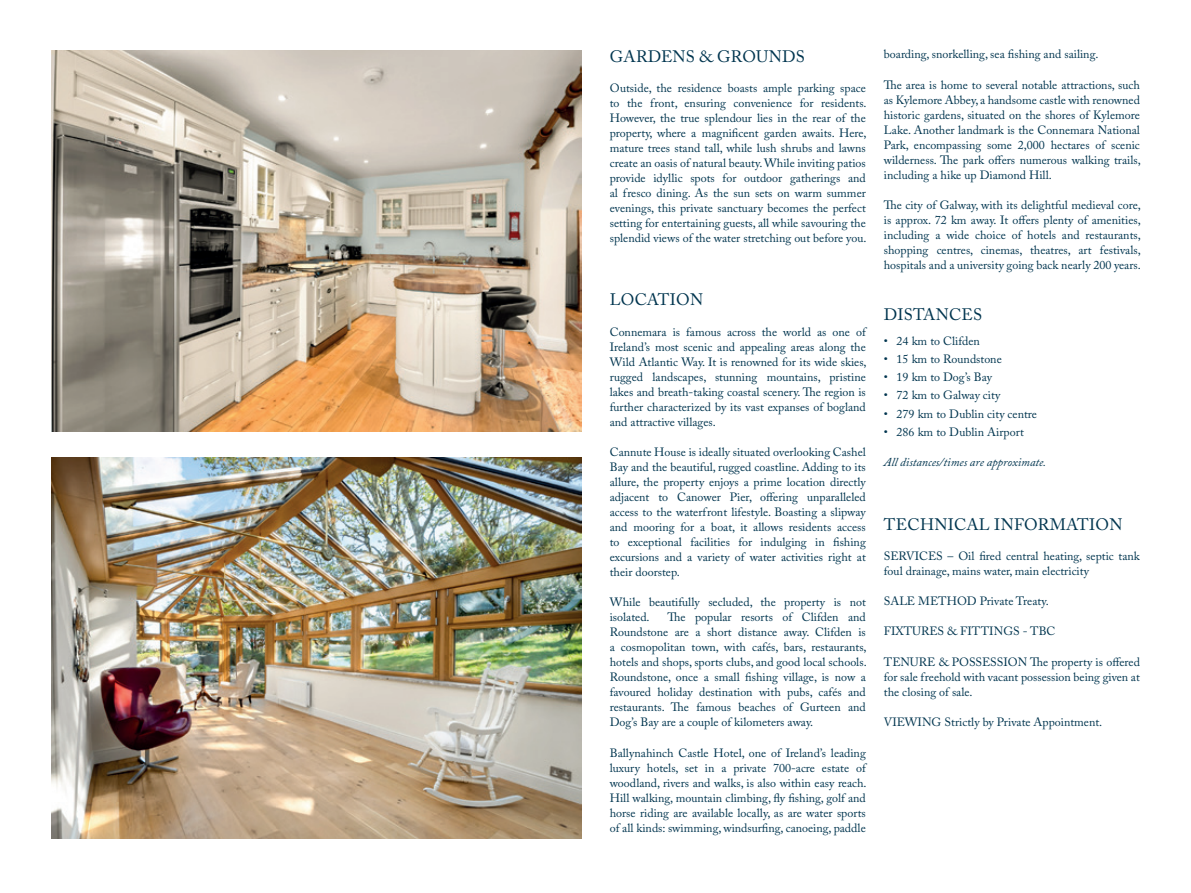
<style>
.page{position:relative;width:1191px;height:893px;background:#fff}
.page>*{position:absolute;margin:0;border:0;box-sizing:border-box;transform-origin:0 0}
.t1{font:16.5px "Adobe Caslon Pro";letter-spacing:.015em;color:#00354f}
.t2{font:12px/15px "Adobe Caslon Pro";color:#00354f;text-align:justify}
.t3{font:italic 12px "Adobe Caslon Pro";color:#00354f}
</style>
<div class="page">
<img style="left:51px;top:50px;width:530px;height:381px">
<img style="left:51px;top:458px;width:530px;height:381px">
<h1 class="t1" style="left:610px;top:46px;width:196px">GARDENS &amp; GROUNDS</h1>
<p class="t2" style="left:610px;top:80px;width:258px">Outside, the residence boasts ample parking space to the front, ensuring convenience for residents.<br>However, the true splendour lies in the rear of the property, where a magnificent garden awaits. Here, mature trees stand tall, while lush shrubs and lawns create an oasis of natural beauty. While inviting patios provide idyllic spots for outdoor gatherings and al fresco dining. As the sun sets on warm summer evenings, this private sanctuary becomes the perfect setting for entertaining guests, all while savouring the splendid views of the water stretching out before you.</p>
<h1 class="t1" style="left:610px;top:290px;width:95px">LOCATION</h1>
<p class="t2" style="left:610px;top:324px;width:258px">Connemara is famous across the world as one of Ireland’s most scenic and appealing areas along the Wild Atlantic Way. It is renowned for its wide skies, rugged landscapes, stunning mountains, pristine lakes and breath-taking coastal scenery. The region is further characterized by its vast expanses of bogland and attractive villages.</p>
<p class="t2" style="left:610px;top:444px;width:258px">Cannute House is ideally situated overlooking Cashel Bay and the beautiful, rugged coastline. Adding to its allure, the property enjoys a prime location directly adjacent to Canower Pier, offering unparalleled access to the waterfront lifestyle. Boasting a slipway and mooring for a boat, it allows residents access to exceptional facilities for indulging in fishing excursions and a variety of water activities right at their doorstep.</p>
<p class="t2" style="left:610px;top:595px;width:258px">While beautifully secluded, the property is not isolated.</p>
<p class="t2" style="left:610px;top:610px;width:258px;text-indent:58px">The popular resorts of Clifden and Roundstone are a short distance away. Clifden is a cosmopolitan town, with cafés, bars, restaurants, hotels and shops, sports clubs, and good local schools.<br>Roundstone, once a small fishing village, is now a favoured holiday destination with pubs, cafés and restaurants. The famous beaches of Gurteen and Dog’s Bay are a couple of kilometers away.</p>
<p class="t2" style="left:610px;top:745px;width:258px">Ballynahinch Castle Hotel, one of Ireland’s leading luxury hotels, set in a private 700-acre estate of woodland, rivers and walks, is also within easy reach.<br>Hill walking, mountain climbing, fly fishing, golf and horse riding are available locally, as are water sports of all kinds: swimming, windsurfing, canoeing, paddle</p>
<p class="t2" style="left:884px;top:47px;width:216px">boarding, snorkelling, sea fishing and sailing.</p>
<p class="t2" style="left:884px;top:77px;width:258px">The area is home to several notable attractions, such as Kylemore Abbey, a handsome castle with renowned historic gardens, situated on the shores of Kylemore Lake. Another landmark is the Connemara National Park, encompassing some 2,000 hectares of scenic wilderness. The park offers numerous walking trails, including a hike up Diamond Hill.</p>
<p class="t2" style="left:884px;top:197px;width:258px">The city of Galway, with its delightful medieval core, is approx. 72 km away. It offers plenty of amenities, including a wide choice of hotels and restaurants, shopping centres, cinemas, theatres, art festivals, hospitals and a university going back nearly 200 years.</p>
<h1 class="t1" style="left:884px;top:305px;width:100px">DISTANCES</h1>
<p class="t2" style="left:884px;top:333px;width:98px">• 24 km to Clifden</p>
<p class="t2" style="left:884px;top:351px;width:119px">• 15 km to Roundstone</p>
<p class="t2" style="left:884px;top:369px;width:110px">• 19 km to Dog’s Bay</p>
<p class="t2" style="left:884px;top:388px;width:118px">• 72 km to Galway city</p>
<p class="t2" style="left:884px;top:406px;width:155px">• 279 km to Dublin city centre</p>
<p class="t2" style="left:884px;top:424px;width:141px">• 286 km to Dublin Airport</p>
<p class="t3" style="left:884px;top:455px;width:164px">All distances/times are approximate.</p>
<h1 class="t1" style="left:884px;top:514px;width:240px">TECHNICAL INFORMATION</h1>
<p class="t2" style="left:884px;top:548px;width:257px">SERVICES – Oil fired central heating, septic tank foul drainage, mains water, main electricity</p>
<p class="t2" style="left:884px;top:594px;width:166px">SALE METHOD Private Treaty.</p>
<p class="t2" style="left:884px;top:624px;width:173px">FIXTURES &amp; FITTINGS - TBC</p>
<p class="t2" style="left:884px;top:654px;width:258px">TENURE &amp; POSSESSION The property is offered for sale freehold with vacant possession being given at the closing of sale.</p>
<p class="t2" style="left:884px;top:714px;width:220px">VIEWING Strictly by Private Appointment.</p>
</div>
